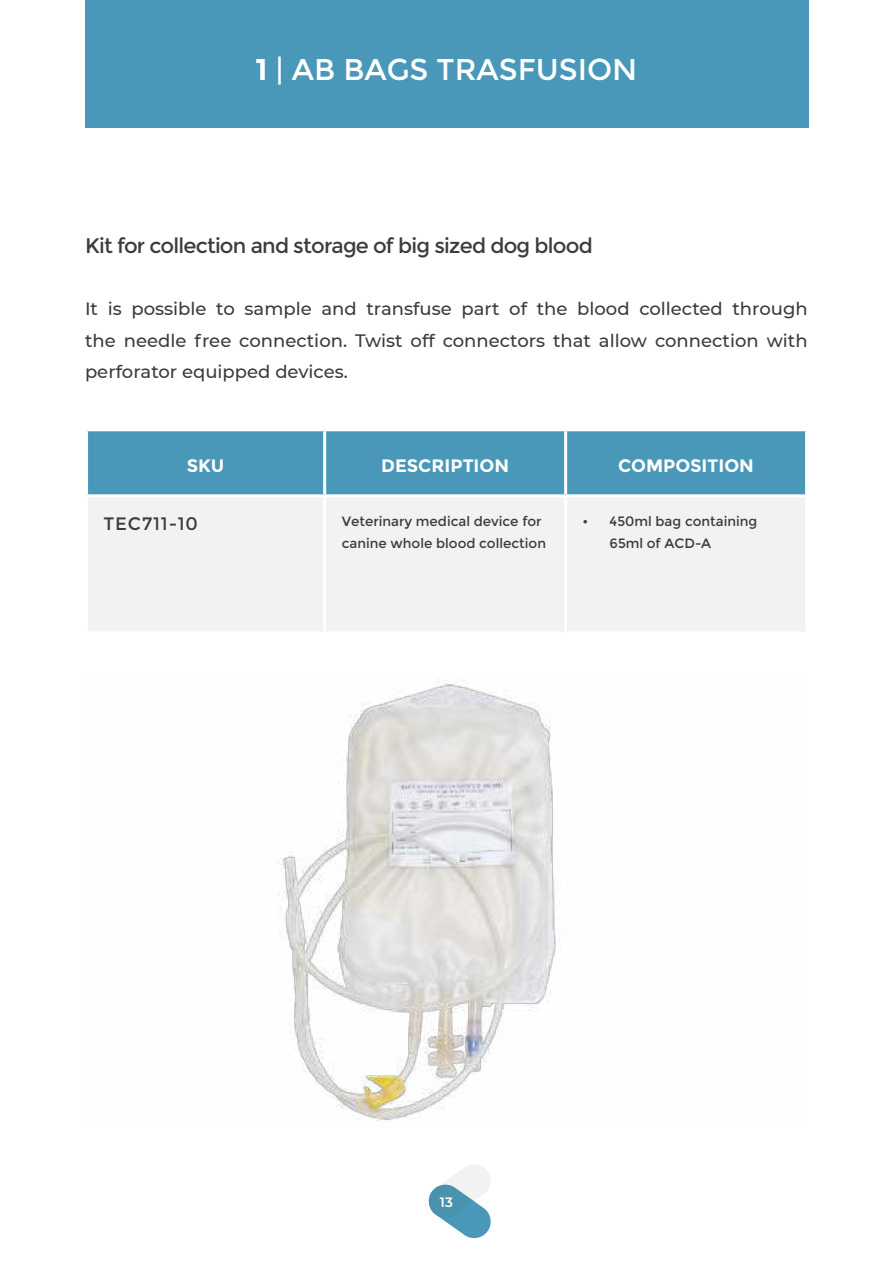
<style>
.page{position:relative;width:893px;height:1263px;background:#fff}
.page>*{position:absolute;margin:0;border:0;box-sizing:border-box;transform-origin:0 0}
.t1{font:30px "Montserrat";color:#fff}
.t2{font:21px "Montserrat";letter-spacing:-.035em;color:#3c3c3b}
.t3{font:500 18px/31.5px "Montserrat";color:#3c3c3b;text-align:justify}
.t4{font:700 18px "Montserrat";color:#fff}
.t5{font:18px "Montserrat";letter-spacing:.05em;color:#3c3c3b}
.t6{font:13.5px/22.5px "Montserrat";color:#3c3c3b}
.t7{font:600 13.5px "Montserrat";color:#fff}
.s1{font-weight:700}
</style>
<div class="page">
<svg style="left:428px;top:1165px;width:63px;height:74px"></svg>
<div style="left:88px;top:431px;width:717px;height:63px;background:#4998b9"></div>
<div style="left:88px;top:498px;width:717px;height:133px;background:#f2f2f2"></div>
<hr style="left:323px;top:431px;width:3px;height:63px;background:#fff">
<hr style="left:564px;top:431px;width:3px;height:63px;background:#fff">
<hr style="left:323px;top:497px;width:3px;height:134px;background:#fff">
<hr style="left:564px;top:497px;width:3px;height:134px;background:#fff">
<img style="left:277px;top:680px;width:283px;height:441px">
<div style="left:85px;top:0;width:723px;height:128px;background:#4998b9"></div>
<h1 class="t1" style="left:256px;top:56px;width:383px"><span class="s1">1</span> | AB BAGS TRASFUSION</h1>
<p class="t2" style="left:85px;top:235px;width:509px">Kit for collection and storage of big sized dog blood</p>
<p class="t3" style="left:85px;top:294px;width:724px">It is possible to sample and transfuse part of the blood collected through the needle free connection. Twist off connectors that allow connection with perforator equipped devices.</p>
<p class="t4" style="left:187px;top:457px;width:39px">SKU</p>
<p class="t4" style="left:381px;top:457px;width:129px">DESCRIPTION</p>
<p class="t4" style="left:618px;top:457px;width:137px">COMPOSITION</p>
<p class="t5" style="left:104px;top:516px;width:96px">TEC711-10</p>
<p class="t6" style="left:342px;top:511px;width:206px">Veterinary medical device for canine whole blood collection</p>
<p class="t6" style="left:583px;top:511px;width:7px">ï</p>
<p class="t6" style="left:610px;top:511px;width:149px">450ml bag containing<br>65ml of ACD-A</p>
<p class="t7" style="left:440px;top:1194px;width:15px">13</p>
</div>
